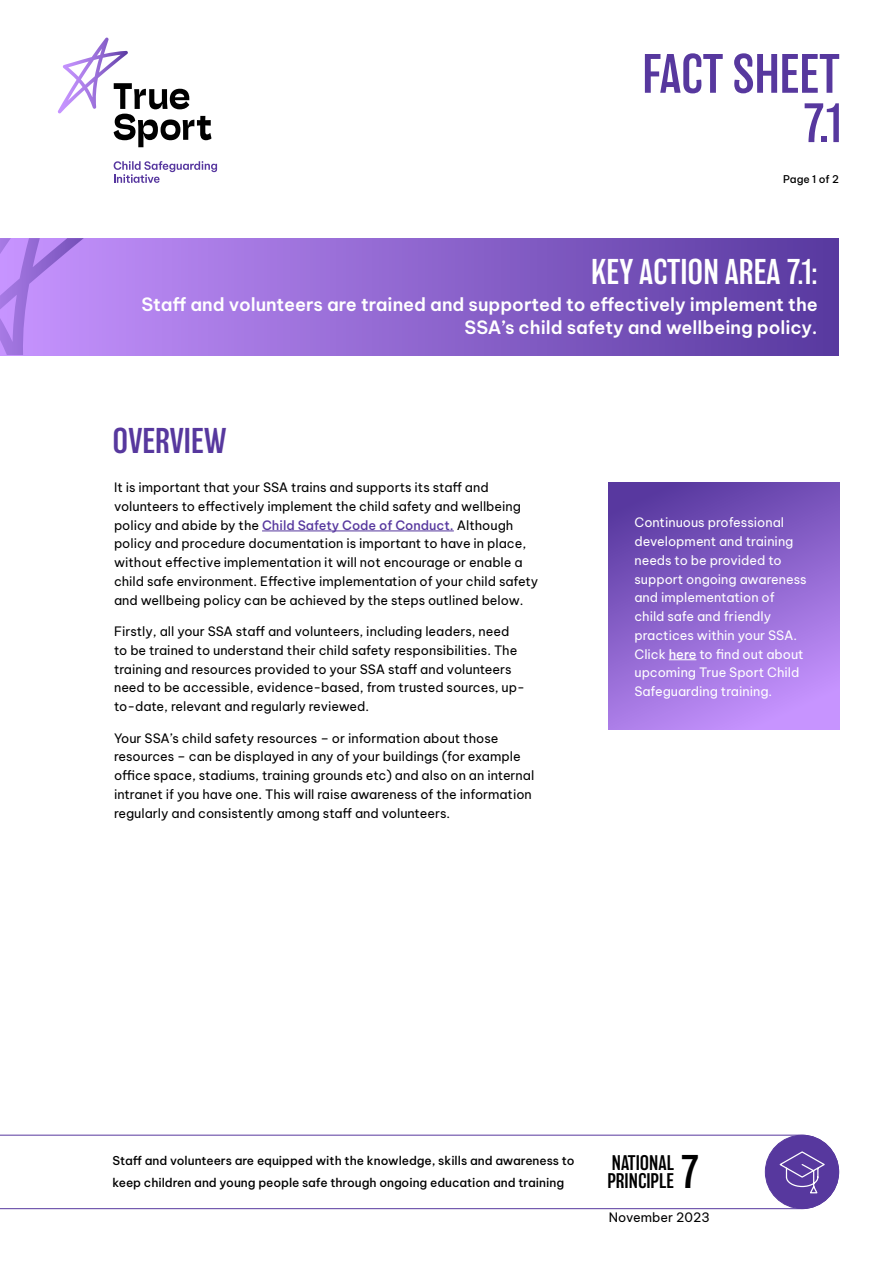
<style>
.page{position:relative;width:893px;height:1263px;background:#fff}
.page>*{position:absolute;margin:0;border:0;box-sizing:border-box;transform-origin:0 0}
.t1{font:300 51px "Balboa";color:#57389e}
.t2{font:300 43.5px "Balboa";color:#000}
.t3{font:300 33px "Balboa";color:#fff}
.t4{font:300 33px "Balboa";color:#57389e}
.t5{font:300 19.5px/18.3px "Balboa";color:#000}
.t6{font:600 18px/22.5px "Be Vietnam Pro";letter-spacing:-.005em;color:#fff;text-align:right}
.t7{font:12.75px/18.8px "Be Vietnam Pro";color:#000}
.t8{font:12.75px/18.8px "Be Vietnam Pro";color:#fff}
.t9{font:12.75px "Be Vietnam Pro";color:#000101}
.t10{font:500 12px/22.2px "Be Vietnam Pro";color:#000}
.t11{font:500 10.5px "Be Vietnam Pro";letter-spacing:-.01em;color:#000}
.s1{font-weight:500;color:#57389e}
.s2{font-weight:500}
</style>
<div class="page">
<svg style="left:609px;top:483px;width:230px;height:246px;background:#9067d0"></svg>
<hr style="left:262px;top:531px;width:192px;height:1px;background:#57389e">
<svg style="left:669px;top:659px;width:27px;height:1px"></svg>
<svg style="left:114px;top:161px;width:103px;height:22px"></svg>
<svg style="left:58px;top:38px;width:154px;height:109px"></svg>
<svg style="left:84px;top:238px;width:755px;height:117px;background:#8961ca"></svg>
<svg style="left:0;top:238px;width:84px;height:117px;background:#b686f0"></svg>
<svg style="left:0;top:1134px;width:839px;height:75px"></svg>
<div style="left:765px;top:1135px;width:74px;height:73px;background:#57389e;border-radius:50%"></div>
<div style="left:765px;top:1135px;width:74px;height:74px;border:1px solid #57389e;border-radius:50%"></div>
<svg style="left:779px;top:1151px;width:46px;height:43px"></svg>
<h1 class="t1" style="left:642px;top:47px;width:199px">FACT SHEET</h1>
<h1 class="t1" style="left:803px;top:96px;width:45px">7.1</h1>
<p class="t11" style="left:783px;top:170px;width:57px">Page 1 of 2</p>
<h3 class="t3" style="left:591px;top:255px;width:228px">KEY ACTION AREA 7.1:</h3>
<h3 class="t6" style="left:141px;top:291px;width:678px">Staff and volunteers are trained and supported to effectively implement the<br>SSA’s child safety and wellbeing policy.</h3>
<h3 class="t4" style="left:113px;top:423px;width:115px">OVERVIEW</h3>
<p class="t7" style="left:114px;top:477px;width:426px">It is important that your SSA trains and supports its staff and volunteers to effectively implement the child safety and wellbeing policy and abide by the <span class="s1">Child Safety Code of Conduct.</span> Although policy and procedure documentation is important to have in place, without effective implementation it will not encourage or enable a child safe environment. Effective implementation of your child safety and wellbeing policy can be achieved by the steps outlined below.</p>
<p class="t7" style="left:114px;top:621px;width:412px">Firstly, all your SSA staff and volunteers, including leaders, need to be trained to understand their child safety responsibilities. The training and resources provided to your SSA staff and volunteers need to be accessible, evidence-based, from trusted sources, up&shy;to-date, relevant and regularly reviewed.</p>
<p class="t7" style="left:114px;top:727px;width:422px">Your SSA’s child safety resources – or information about those resources – can be displayed in any of your buildings (for example office space, stadiums, training grounds etc) and also on an internal intranet if you have one. This will raise awareness of the information regularly and consistently among staff and volunteers.</p>
<p class="t8" style="left:634px;top:512px;width:174px">Continuous professional development and training needs to be provided to support ongoing awareness and implementation of child safe and friendly practices within your SSA.<br>Click <span class="s2">here</span> to find out about upcoming True Sport Child<br>Safeguarding training.</p>
<p class="t10" style="left:113px;top:1148px;width:464px">Staff and volunteers are equipped with the knowledge, skills and awareness to keep children and young people safe through ongoing education and training</p>
<h3 class="t5" style="left:607px;top:1154px;width:68px">NATIONAL<br>PRINCIPLE</h3>
<h2 class="t2" style="left:680px;top:1149px;width:21px">7</h2>
<p class="t9" style="left:609px;top:1206px;width:102px">November 2023</p>
</div>
